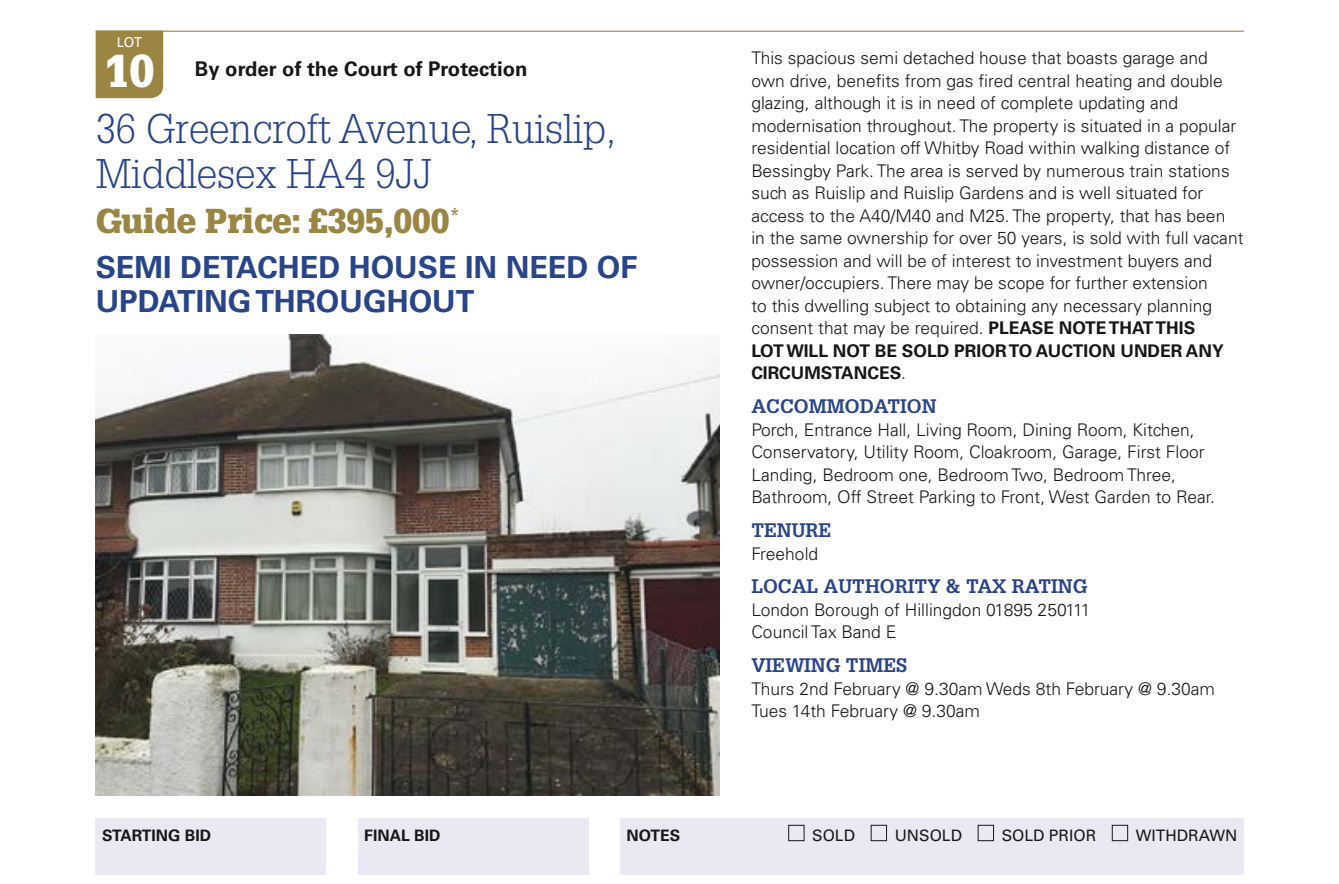
<style>
.page{position:relative;width:1339px;height:884px;background:#fff}
.page>*{position:absolute;margin:0;border:0;box-sizing:border-box;transform-origin:0 0}
.t1{font:900 45px "Glypha LT Std";color:#fff}
.t2{font:300 40.5px/45px "Glypha LT Std";color:#284589}
.t3{font:900 33.75px "Glypha LT Std";color:#9b8542}
.t4{font:700 30.38px/33.8px "Univers LT Std";color:#284589}
.t5{font:700 20.25px "Univers LT Std";color:#181716}
.t6{font:700 19.12px "Glypha LT Std";color:#284589}
.t7{font:300 17.55px/22.5px "Univers LT Std";color:#181716}
.t8{font:15.75px "Univers LT Std";color:#181716}
.t9{font:700 15.75px "Univers LT Std";color:#181716}
.t10{font:13.5px "Univers LT Std";color:#fff}
.s1{font-weight:700}
</style>
<div class="page">
<hr style="left:96px;top:31px;width:1148px;height:1px;background:#9b8542">
<div style="left:96px;top:818px;width:230px;height:56px;background:#e9e9f4"></div>
<div style="left:358px;top:818px;width:230px;height:56px;background:#e9e9f4"></div>
<div style="left:620px;top:818px;width:624px;height:56px;background:#e9e9f4"></div>
<div style="left:788px;top:825px;width:16px;height:16px;border:1px solid #181716"></div>
<div style="left:871px;top:825px;width:16px;height:16px;border:1px solid #181716"></div>
<div style="left:978px;top:825px;width:16px;height:16px;border:1px solid #181716"></div>
<div style="left:1112px;top:825px;width:16px;height:16px;border:1px solid #181716"></div>
<div style="left:96px;top:32px;width:67px;height:66px;background:#9b8542"></div>
<img style="left:96px;top:334px;width:623px;height:462px">
<p class="t10" style="left:117px;top:34px;width:27px">LOT</p>
<h1 class="t1" style="left:104px;top:44px;width:52px">10</h1>
<p class="t5" style="left:195px;top:57px;width:334px">By order of the Court of Protection</p>
<h2 class="t2" style="left:96px;top:107px;width:522px">36 Greencroft Avenue, Ruislip,<br>Middlesex HA4 9JJ</h2>
<h3 class="t3" style="left:96px;top:201px;width:365px">Guide Price: £395,000<sup>*</sup></h3>
<h3 class="t4" style="left:96px;top:251px;width:543px">SEMI DETACHED HOUSE IN NEED OF<br>UPDATING THROUGHOUT</h3>
<p class="t7" style="left:751px;top:47px;width:494px">This spacious semi detached house that boasts garage and own drive, benefits from gas fired central heating and double glazing, although it is in need of complete updating and modernisation throughout. The property is situated in a popular residential location off Whitby Road within walking distance of Bessingby Park. The area is served by numerous train stations such as Ruislip and Ruislip Gardens and is well situated for access to the A40/M40 and M25. The property, that has been<br>in the same ownership for over 50 years, is sold with full vacant possession and will be of interest to investment buyers and owner/occupiers. There may be scope for further extension<br>to this dwelling subject to obtaining any necessary planning consent that may be required. <span class="s1">PLEASE NOTE THAT THIS<br>LOT WILL NOT BE SOLD PRIOR TO AUCTION UNDER ANY CIRCUMSTANCES</span>.</p>
<p class="t6" style="left:751px;top:394px;width:187px">ACCOMMODATION</p>
<p class="t7" style="left:751px;top:418px;width:465px">Porch, Entrance Hall, Living Room, Dining Room, Kitchen, Conservatory, Utility Room, Cloakroom, Garage, First Floor Landing, Bedroom one, Bedroom Two, Bedroom Three, Bathroom, Off Street Parking to Front, West Garden to Rear.</p>
<p class="t6" style="left:751px;top:518px;width:82px">TENURE</p>
<p class="t7" style="left:751px;top:542px;width:68px">Freehold</p>
<p class="t6" style="left:751px;top:574px;width:338px">LOCAL AUTHORITY &amp; TAX RATING</p>
<p class="t7" style="left:751px;top:598px;width:341px">London Borough of Hillingdon 01895 250111<br>Council Tax Band E</p>
<p class="t6" style="left:751px;top:653px;width:157px">VIEWING TIMES</p>
<p class="t7" style="left:751px;top:677px;width:465px">Thurs 2nd February @ 9.30am Weds 8th February @ 9.30am<br>Tues 14th February @ 9.30am</p>
<p class="t9" style="left:102px;top:826px;width:111px">STARTING BID</p>
<p class="t9" style="left:364px;top:826px;width:78px">FINAL BID</p>
<p class="t9" style="left:626px;top:826px;width:55px">NOTES</p>
<p class="t8" style="left:812px;top:826px;width:44px">SOLD</p>
<p class="t8" style="left:895px;top:826px;width:69px">UNSOLD</p>
<p class="t8" style="left:1001px;top:826px;width:96px">SOLD PRIOR</p>
<p class="t8" style="left:1136px;top:826px;width:103px">WITHDRAWN</p>
</div>
